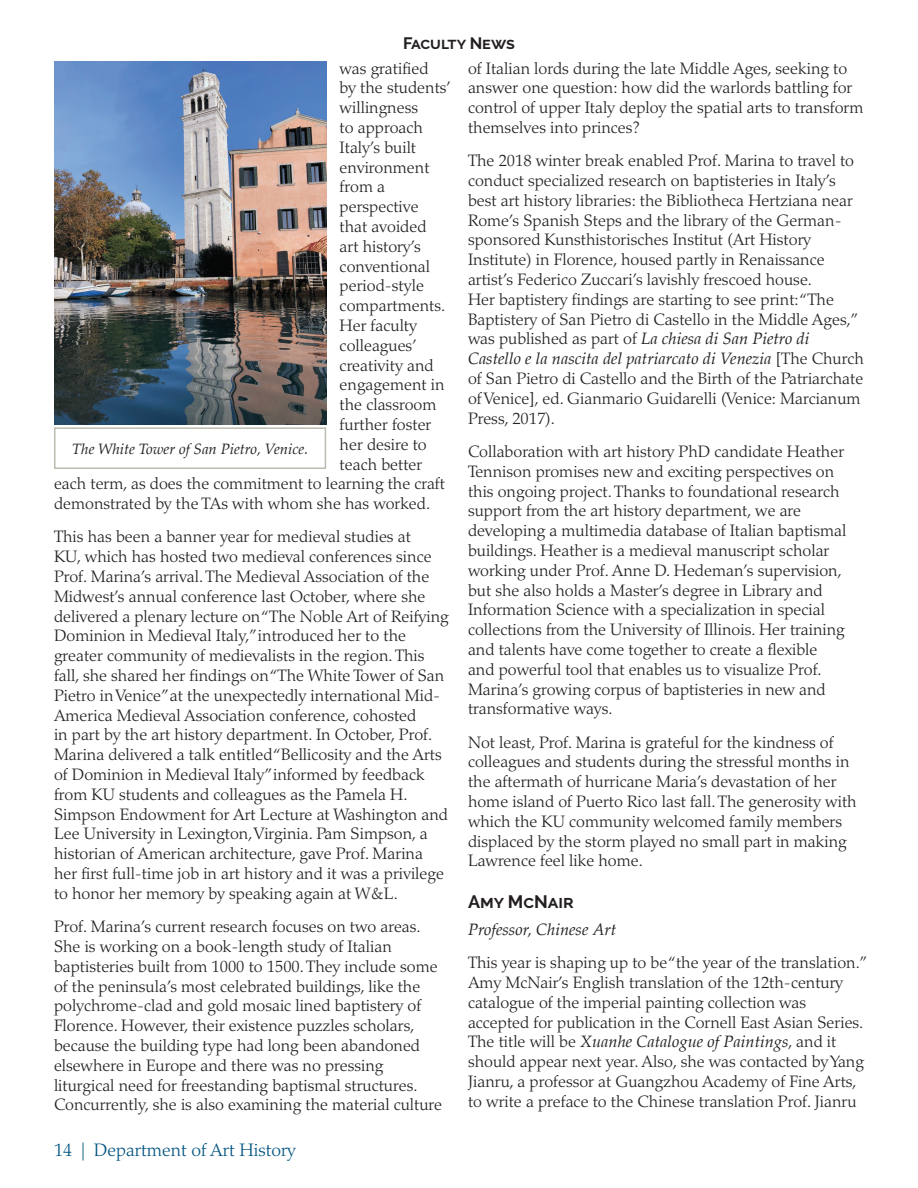
<style>
.page{position:relative;width:918px;height:1188px;background:#fff}
.page>*{position:absolute;margin:0;border:0;box-sizing:border-box;transform-origin:0 0}
.t1{font:300 18px "Palatino";color:#005480}
.Body{font:700 18px "Raleway";color:#231f20}
.Body-2{font:300 16.5px/19.8px "Palatino";color:#231f20}
.Body-3{font:italic 16.5px "Palatino";color:#231f20}
.Heading{font:700 16.5px "Raleway";color:#231f20}
.t2{font:italic 15px "Palatino";color:#231f20}
.s1{font-weight:400;font-style:italic}
</style>
<div class="page">
<div style="left:54px;top:427px;width:272px;height:42px;border:2px solid #bcbcb0"></div>
<img style="left:54px;top:62px;width:272px;height:362px">
<p class="Heading" style="left:403px;top:34px;width:113px">Faculty News</p>
<p class="Body-2" style="left:340px;top:58px;width:90px">was gratified</p>
<p class="Body-2" style="left:340px;top:78px;width:113px">by the students’</p>
<p class="Body-2" style="left:340px;top:98px;width:80px">willingness</p>
<p class="Body-2" style="left:340px;top:118px;width:85px">to approach</p>
<p class="Body-2" style="left:340px;top:138px;width:78px">Italy’s built</p>
<p class="Body-2" style="left:340px;top:157px;width:91px">environment</p>
<p class="Body-2" style="left:340px;top:177px;width:47px">from a</p>
<p class="Body-2" style="left:340px;top:197px;width:81px">perspective</p>
<p class="Body-2" style="left:340px;top:217px;width:88px">that avoided</p>
<p class="Body-2" style="left:340px;top:237px;width:83px">art history’s</p>
<p class="Body-2" style="left:340px;top:256px;width:92px">conventional</p>
<p class="Body-2" style="left:340px;top:276px;width:86px">period-style</p>
<p class="Body-2" style="left:340px;top:296px;width:107px">compartments.</p>
<p class="Body-2" style="left:340px;top:316px;width:79px">Her faculty</p>
<p class="Body-2" style="left:340px;top:336px;width:78px">colleagues’</p>
<p class="Body-2" style="left:340px;top:355px;width:96px">creativity and</p>
<p class="Body-2" style="left:340px;top:375px;width:106px">engagement in</p>
<p class="Body-2" style="left:340px;top:395px;width:98px">the classroom</p>
<p class="Body-2" style="left:340px;top:415px;width:93px">further foster</p>
<p class="Body-2" style="left:340px;top:435px;width:89px">her desire to</p>
<p class="Body-2" style="left:340px;top:454px;width:84px">teach better</p>
<p class="Body-2" style="left:54px;top:474px;width:393px">each term, as does the commitment to learning the craft</p>
<p class="Body-2" style="left:54px;top:494px;width:378px">demonstrated by the TAs with whom she has worked.</p>
<p class="Body-2" style="left:54px;top:527px;width:396px">This has been a banner year for medieval studies at<br>KU, which has hosted two medieval conferences since Prof. Marina’s arrival. The Medieval Association of the Midwest’s annual conference last October, where she delivered a plenary lecture on “The Noble Art of Reifying Dominion in Medieval Italy,”introduced her to the greater community of medievalists in the region. This fall, she shared her findings on “The White Tower of San Pietro in Venice”at the unexpectedly international Mid-America Medieval Association conference, cohosted<br>in part by the art history department. In October, Prof.<br>Marina delivered a talk entitled “Bellicosity and the Arts of Dominion in Medieval Italy”informed by feedback from KU students and colleagues as the Pamela H.<br>Simpson Endowment for Art Lecture at Washington and Lee University in Lexington, Virginia. Pam Simpson, a historian of American architecture, gave Prof. Marina her first full-time job in art history and it was a privilege to honor her memory by speaking again at W&amp;L.</p>
<p class="Body-2" style="left:54px;top:917px;width:390px">Prof. Marina’s current research focuses on two areas.<br>She is working on a book-length study of Italian baptisteries built from 1000 to 1500. They include some of the peninsula’s most celebrated buildings, like the polychrome-clad and gold mosaic lined baptistery of Florence. However, their existence puzzles scholars, because the building type had long been abandoned elsewhere in Europe and there was no pressing liturgical need for freestanding baptismal structures.<br>Concurrently, she is also examining the material culture</p>
<p class="t2" style="left:72px;top:437px;width:238px">The White Tower of San Pietro, Venice.</p>
<p class="t1" style="left:54px;top:1140px;width:243px">14 | Department of Art History</p>
<p class="Body-2" style="left:468px;top:58px;width:397px">of Italian lords during the late Middle Ages, seeking to answer one question: how did the warlords battling for control of upper Italy deploy the spatial arts to transform themselves into princes?</p>
<p class="Body-2" style="left:468px;top:151px;width:397px">The 2018 winter break enabled Prof. Marina to travel to conduct specialized research on baptisteries in Italy’s best art history libraries: the Bibliotheca Hertziana near Rome’s Spanish Steps and the library of the German&shy;sponsored Kunsthistorisches Institut (Art History Institute) in Florence, housed partly in Renaissance artist’s Federico Zuccari’s lavishly frescoed house.<br>Her baptistery findings are starting to see print: “The Baptistery of San Pietro di Castello in the Middle Ages,” was published as part of <span class="s1">La chiesa di San Pietro di Castello e la nascita del patriarcato di Venezia</span> [The Church of San Pietro di Castello and the Birth of the Patriarchate of Venice], ed. Gianmario Guidarelli (Venice: Marcianum Press, 2017).</p>
<p class="Body-2" style="left:468px;top:442px;width:380px">Collaboration with art history PhD candidate Heather Tennison promises new and exciting perspectives on this ongoing project. Thanks to foundational research support from the art history department, we are developing a multimedia database of Italian baptismal buildings. Heather is a medieval manuscript scholar working under Prof. Anne D. Hedeman’s supervision, but she also holds a Master’s degree in Library and Information Science with a specialization in special collections from the University of Illinois. Her training and talents have come together to create a flexible and powerful tool that enables us to visualize Prof.<br>Marina’s growing corpus of baptisteries in new and transformative ways.</p>
<p class="Body-2" style="left:468px;top:732px;width:390px">Not least, Prof. Marina is grateful for the kindness of colleagues and students during the stressful months in the aftermath of hurricane Maria’s devastation of her home island of Puerto Rico last fall. The generosity with which the KU community welcomed family members displaced by the storm played no small part in making Lawrence feel like home.</p>
<p class="Body" style="left:468px;top:892px;width:107px">Amy McNair</p>
<p class="Body-3" style="left:468px;top:915px;width:150px">Professor, Chinese Art</p>
<p class="Body-2" style="left:468px;top:953px;width:401px">This year is shaping up to be “the year of the translation.” Amy McNair’s English translation of the 12th-century catalogue of the imperial painting collection was accepted for publication in the Cornell East Asian Series.<br>The title will be <span class="s1">Xuanhe Catalogue of Paintings</span>, and it should appear next year. Also, she was contacted by Yang Jianru, a professor at Guangzhou Academy of Fine Arts, to write a preface to the Chinese translation Prof. Jianru</p>
</div>
